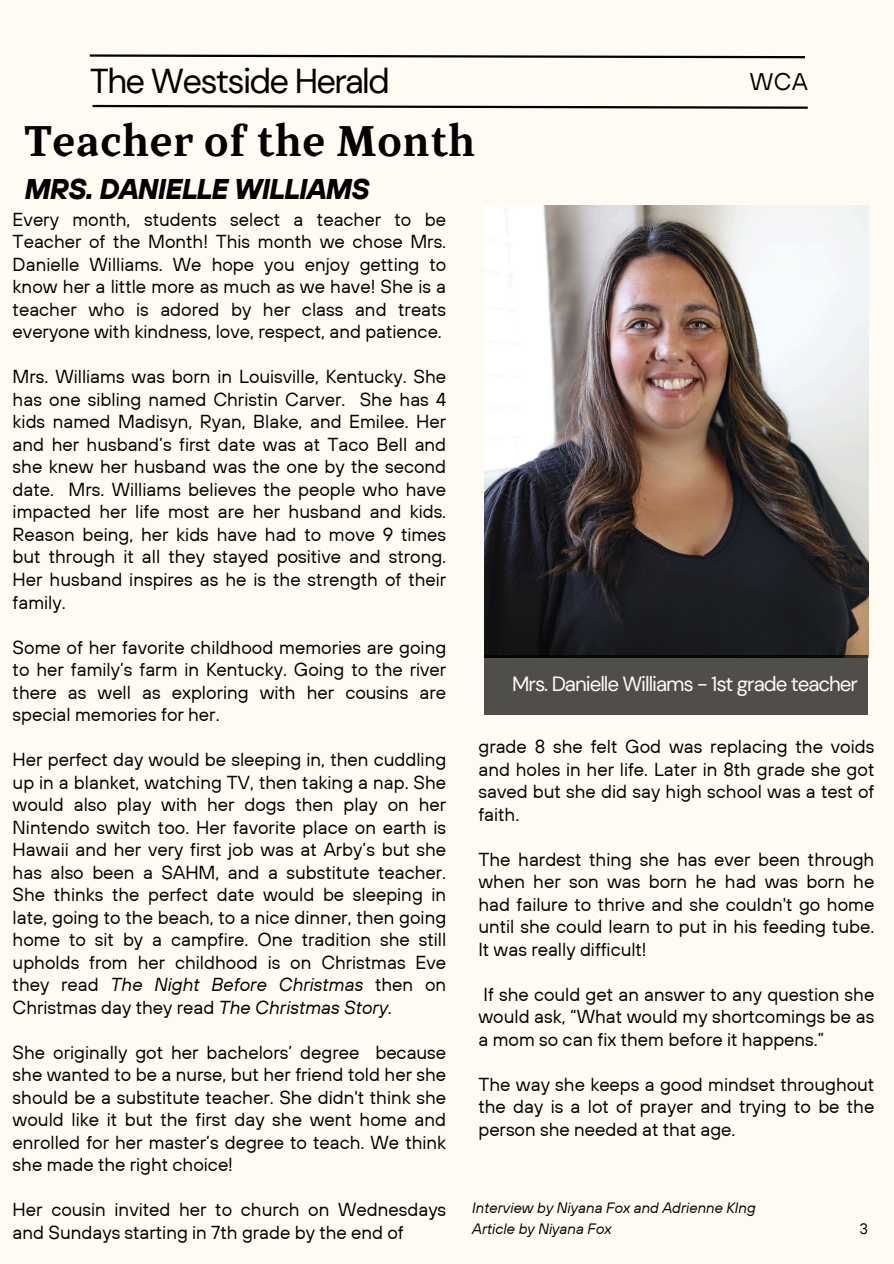
<style>
.page{position:relative;width:894px;height:1264px;background:#fff}
.page>*{position:absolute;margin:0;border:0;box-sizing:border-box;transform-origin:0 0}
.t1{font:700 42.45px "TT Bells";letter-spacing:.01em;color:#000}
.t2{font:34.5px "DM Sans";letter-spacing:-.05em;color:#000}
.t3{font:italic 700 28.5px "TT Hoves";letter-spacing:-.035em;color:#000}
.t4{font:24px "TT Hoves";color:#000}
.t5{font:20.55px "DM Sans";letter-spacing:-.05em;color:#fffbf2}
.t6{font:18.75px/22.5px "TT Hoves";color:#000;text-align:justify}
.t7{font:italic 15px "TT Hoves";color:#000}
.t8{font:15px "TT Hoves";color:#000}
.s1{font-style:italic}
</style>
<div class="page">
<div style="left:0;top:0;width:893px;height:1263px;background:#fffbf2"></div>
<img style="left:484px;top:206px;width:383px;height:449px">
<svg style="left:89px;top:54px;width:716px;height:5px"></svg>
<svg style="left:92px;top:104px;width:716px;height:5px"></svg>
<div style="left:484px;top:655px;width:384px;height:59px;background:#504e4b"></div>
<p class="t2" style="left:90px;top:59px;width:301px">The Westside Herald</p>
<h2 class="t4" style="left:749px;top:66px;width:59px">WCA</h2>
<h4 class="t1" style="left:24px;top:115px;width:452px">Teacher of the Month</h4>
<p class="t3" style="left:24px;top:170px;width:347px">MRS. DANIELLE WILLIAMS</p>
<p class="t6" style="left:13px;top:208px;width:435px">Every month, students select a teacher to be Teacher of the Month! This month we chose Mrs.<br>Danielle Williams. We hope you enjoy getting to know her a little more as much as we have! She is a teacher who is adored by her class and treats everyone with kindness, love, respect, and patience.</p>
<h5 class="t6" style="left:13px;top:365px;width:435px">Mrs. Williams was born in Louisville, Kentucky. She has one sibling named Christin Carver. She has 4 kids named Madisyn, Ryan, Blake, and Emilee. Her and her husband’s first date was at Taco Bell and she knew her husband was the one by the second date. Mrs. Williams believes the people who have impacted her life most are her husband and kids.<br>Reason being, her kids have had to move 9 times but through it all they stayed positive and strong.<br>Her husband inspires as he is the strength of their family.</h5>
<h5 class="t6" style="left:13px;top:635px;width:435px">Some of her favorite childhood memories are going to her family’s farm in Kentucky. Going to the river there as well as exploring with her cousins are special memories for her.</h5>
<h5 class="t6" style="left:13px;top:748px;width:435px">Her perfect day would be sleeping in, then cuddling up in a blanket, watching TV, then taking a nap. She would also play with her dogs then play on her Nintendo switch too. Her favorite place on earth is Hawaii and her very first job was at Arby’s but she has also been a SAHM, and a substitute teacher.<br>She thinks the perfect date would be sleeping in late, going to the beach, to a nice dinner, then going home to sit by a campfire. One tradition she still upholds from her childhood is on Christmas Eve they read <span class="s1">The Night Before Christmas</span> then on Christmas day they read <span class="s1">The Christmas Story.</span></h5>
<h5 class="t6" style="left:13px;top:1040px;width:435px">She originally got her bachelors’ degree because she wanted to be a nurse, but her friend told her she should be a substitute teacher. She didn't think she would like it but the first day she went home and enrolled for her master’s degree to teach. We think she made the right choice!</h5>
<h5 class="t6" style="left:13px;top:1198px;width:435px">Her cousin invited her to church on Wednesdays and Sundays starting in 7th grade by the end of</h5>
<h1 class="t5" style="left:512px;top:670px;width:347px">Mrs. Danielle Williams - 1st grade teacher</h1>
<h3 class="t6" style="left:478px;top:735px;width:397px">grade 8 she felt God was replacing the voids and holes in her life. Later in 8th grade she got saved but she did say high school was a test of faith.</h3>
<h5 class="t6" style="left:478px;top:847px;width:397px">The hardest thing she has ever been through when her son was born he had was born he had failure to thrive and she couldn't go home until she could learn to put in his feeding tube.<br>It was really difficult!</h5>
<h5 class="t6" style="left:478px;top:982px;width:397px">If she could get an answer to any question she would ask, “What would my shortcomings be as a mom so can fix them before it happens.”</h5>
<h5 class="t6" style="left:478px;top:1072px;width:397px">The way she keeps a good mindset throughout the day is a lot of prayer and trying to be the person she needed at that age.</h5>
<h5 class="t7" style="left:472px;top:1198px;width:285px">Interview by Niyana Fox and Adrienne KIng</h5>
<h5 class="t7" style="left:472px;top:1218px;width:141px">Article by Niyana Fox</h5>
<h5 class="t8" style="left:859px;top:1218px;width:10px">3</h5>
</div>
